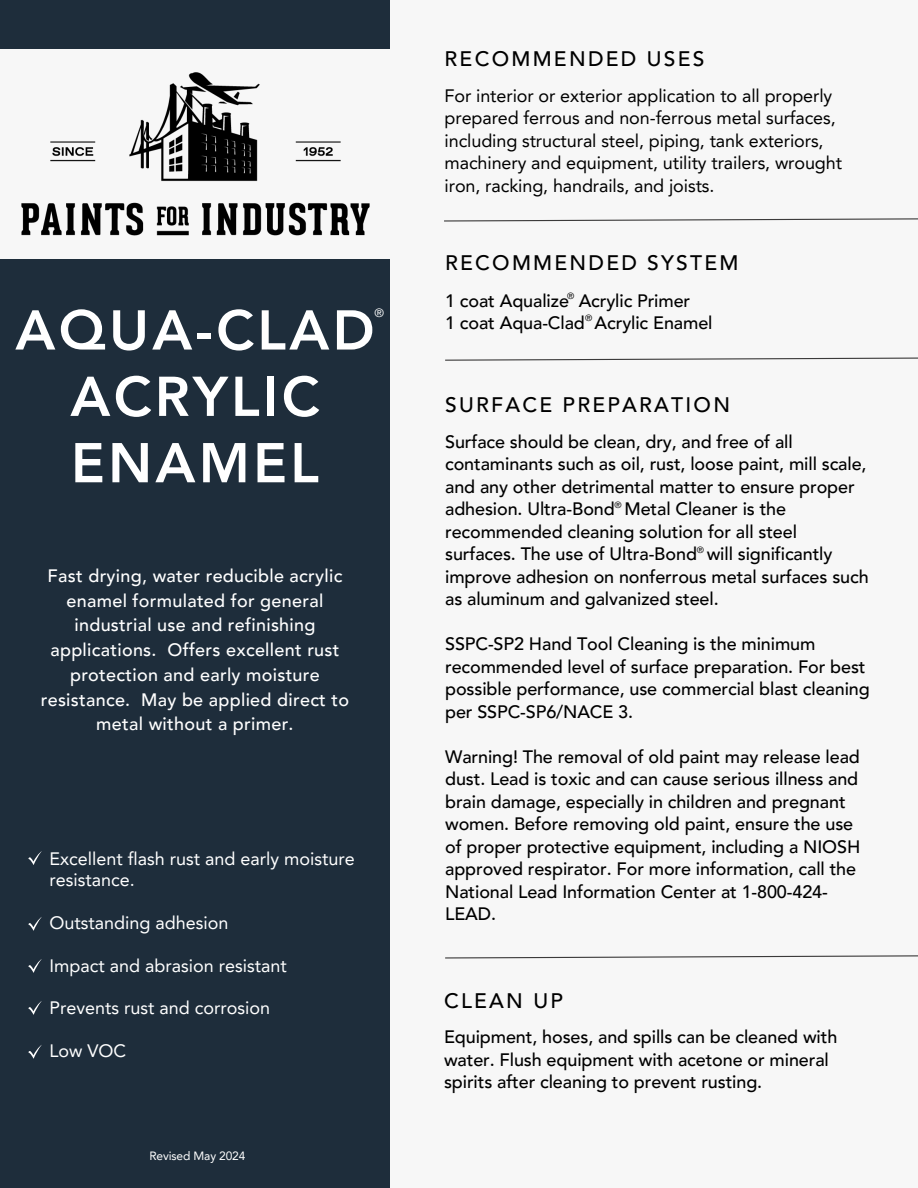
<style>
.page{position:relative;width:918px;height:1188px;background:#f7f7f7}
.page>*{position:absolute;margin:0;border:0;box-sizing:border-box;transform-origin:0 0}
.t1{font:800 55.5px/66.3px "Avenir LT Pro";letter-spacing:.06em;color:#fff;text-align:center}
.t2{font:500 21px "Avenir LT Pro";letter-spacing:.105em;color:#000}
.t3{font:500 18px/22.5px "Avenir LT Pro";letter-spacing:-.005em;color:#000}
.t4{font:18px/22.5px "Avenir LT Pro";letter-spacing:-.005em;color:#000}
.t5{font:500 18px/24.8px "Avenir LT Pro";letter-spacing:.015em;color:#fff;text-align:center}
.t6{font:18px/21.3px "Avenir LT Pro";color:#fff}
.t7{font:12px "Avenir LT Pro";letter-spacing:-.01em;color:#fff}
.t8{font:9px "Avenir LT Pro";color:#000}
</style>
<div class="page">
<div style="left:0;top:0;width:390px;height:1188px;background:#1e2d3b"></div>
<svg style="left:444px;top:218px;width:474px;height:4px"></svg>
<svg style="left:445px;top:357px;width:473px;height:4px"></svg>
<div style="left:0;top:49px;width:395px;height:209px;background:#f7f7f7"></div>
<img style="left:21px;top:72px;width:349px;height:164px">
<svg style="left:28px;top:851px;width:14px;height:14px"></svg>
<svg style="left:445px;top:955px;width:473px;height:4px"></svg>
<svg style="left:28px;top:917px;width:14px;height:14px"></svg>
<svg style="left:28px;top:959px;width:14px;height:14px"></svg>
<svg style="left:28px;top:1045px;width:14px;height:13px"></svg>
<svg style="left:28px;top:1001px;width:14px;height:14px"></svg>
<h4 class="t7" style="left:374px;top:308px;width:11px">®</h4>
<h3 class="t1" style="left:15px;top:302px;width:361px">AQUA-CLAD<br>ACRYLIC<br>ENAMEL</h3>
<p class="t5" style="left:41px;top:565px;width:310px">Fast drying, water reducible acrylic enamel formulated for general industrial use and refinishing applications. Offers excellent rust protection and early moisture resistance. May be applied direct to metal without a primer.</p>
<p class="t6" style="left:49px;top:850px;width:307px">Excellent flash rust and early moisture resistance.</p>
<p class="t6" style="left:49px;top:914px;width:181px">Outstanding adhesion</p>
<p class="t6" style="left:49px;top:956px;width:239px">Impact and abrasion resistant</p>
<p class="t6" style="left:49px;top:999px;width:222px">Prevents rust and corrosion</p>
<h4 class="t6" style="left:49px;top:1042px;width:78px">Low VOC</h4>
<h2 class="t7" style="left:149px;top:1151px;width:98px">Revised May 2024</h2>
<h2 class="t2" style="left:445px;top:50px;width:261px">RECOMMENDED USES</h2>
<h1 class="t4" style="left:445px;top:86px;width:399px">For interior or exterior application to all properly prepared ferrous and non-ferrous metal surfaces, including structural steel, piping, tank exteriors, machinery and equipment, utility trailers, wrought iron, racking, handrails, and joists.</h1>
<h4 class="t2" style="left:445px;top:255px;width:295px">RECOMMENDED SYSTEM</h4>
<p class="t8" style="left:567px;top:292px;width:9px">®</p>
<h4 class="t3" style="left:445px;top:291px;width:269px">1 coat Aqualize Acrylic Primer<br>1 coat Aqua-Clad Acrylic Enamel</h4>
<p class="t8" style="left:585px;top:314px;width:9px">®</p>
<h4 class="t2" style="left:445px;top:396px;width:286px">SURFACE PREPARATION</h4>
<h4 class="t3" style="left:445px;top:432px;width:425px">Surface should be clean, dry, and free of all contaminants such as oil, rust, loose paint, mill scale, and any other detrimental matter to ensure proper adhesion. Ultra-Bond Metal Cleaner is the recommended cleaning solution for all steel surfaces. The use of Ultra-Bond will significantly improve adhesion on nonferrous metal surfaces such as aluminum and galvanized steel.</h4>
<p class="t3" style="left:445px;top:634px;width:426px">SSPC-SP2 Hand Tool Cleaning is the minimum recommended level of surface preparation. For best possible performance, use commercial blast cleaning per SSPC-SP6/NACE 3.</p>
<p class="t3" style="left:445px;top:747px;width:417px">Warning! The removal of old paint may release lead dust. Lead is toxic and can cause serious illness and brain damage, especially in children and pregnant women. Before removing old paint, ensure the use of proper protective equipment, including a NIOSH approved respirator. For more information, call the National Lead Information Center at 1-800-424- LEAD.</p>
<h3 class="t8" style="left:614px;top:501px;width:9px">®</h3>
<h3 class="t8" style="left:697px;top:546px;width:9px">®</h3>
<h3 class="t2" style="left:444px;top:992px;width:120px">CLEAN UP</h3>
<h2 class="t3" style="left:444px;top:1028px;width:395px">Equipment, hoses, and spills can be cleaned with water. Flush equipment with acetone or mineral spirits after cleaning to prevent rusting.</h2>
</div>
